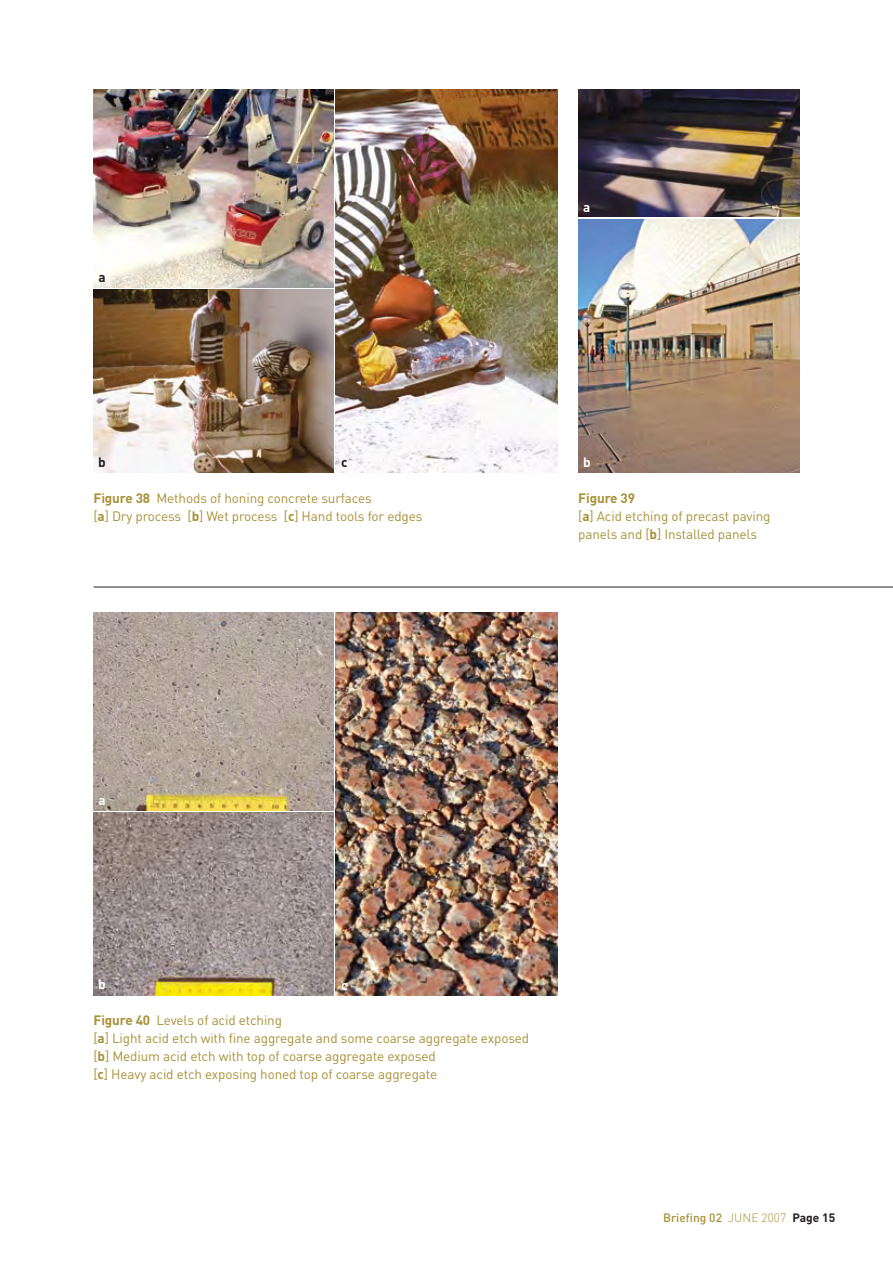
<style>
.page{position:relative;width:893px;height:1263px;background:#fff}
.page>*{position:absolute;margin:0;border:0;box-sizing:border-box;transform-origin:0 0}
.t1{font:13.5px/18px "DIN";letter-spacing:-.01em;color:#a89138}
.t2{font:700 13.5px "DIN";color:#fff}
.t3{font:700 13.5px "DIN";color:#231f20}
.t4{font:500 12px "DIN";color:#a89138}
.s1{font-weight:700}
.s2{font-weight:300}
.s3{font-weight:700;color:#231f20}
</style>
<div class="page">
<hr style="left:94px;top:587px;width:799px;height:1px;background:#231f20">
<img style="left:578px;top:219px;width:221px;height:253px">
<img style="left:578px;top:89px;width:221px;height:128px">
<img style="left:336px;top:89px;width:221px;height:383px">
<img style="left:94px;top:89px;width:240px;height:198px">
<img style="left:94px;top:289px;width:240px;height:183px">
<img style="left:336px;top:612px;width:221px;height:383px">
<img style="left:94px;top:612px;width:240px;height:198px">
<img style="left:94px;top:812px;width:240px;height:183px">
<p class="t3" style="left:98px;top:269px;width:9px">a</p>
<p class="t3" style="left:98px;top:453px;width:9px">b</p>
<p class="t3" style="left:341px;top:453px;width:8px">c</p>
<p class="t1" style="left:94px;top:489px;width:330px"><span class="s1">Figure 38</span> Methods of honing concrete surfaces<br>[<span class="s1">a</span>] Dry process [<span class="s1">b</span>] Wet process [<span class="s1">c</span>] Hand tools for edges</p>
<p class="t2" style="left:583px;top:198px;width:9px">a</p>
<p class="t2" style="left:583px;top:453px;width:9px">b</p>
<p class="t1" style="left:578px;top:489px;width:194px"><span class="s1">Figure 39<br></span>[<span class="s1">a</span>] Acid etching of precast paving panels and [<span class="s1">b</span>] Installed panels</p>
<p class="t2" style="left:98px;top:792px;width:9px">a</p>
<p class="t2" style="left:98px;top:976px;width:9px">b</p>
<p class="t2" style="left:341px;top:976px;width:8px">c</p>
<p class="t1" style="left:94px;top:1011px;width:437px"><span class="s1">Figure 40</span> Levels of acid etching<br>[<span class="s1">a</span>] Light acid etch with fine aggregate and some coarse aggregate exposed [<span class="s1">b</span>] Medium acid etch with top of coarse aggregate exposed<br>[<span class="s1">c</span>] Heavy acid etch exposing honed top of coarse aggregate</p>
<p class="t4" style="left:663px;top:1210px;width:174px">Briefing 02 <span class="s2">JUNE 2007</span> <span class="s3">Page 15</span></p>
</div>
